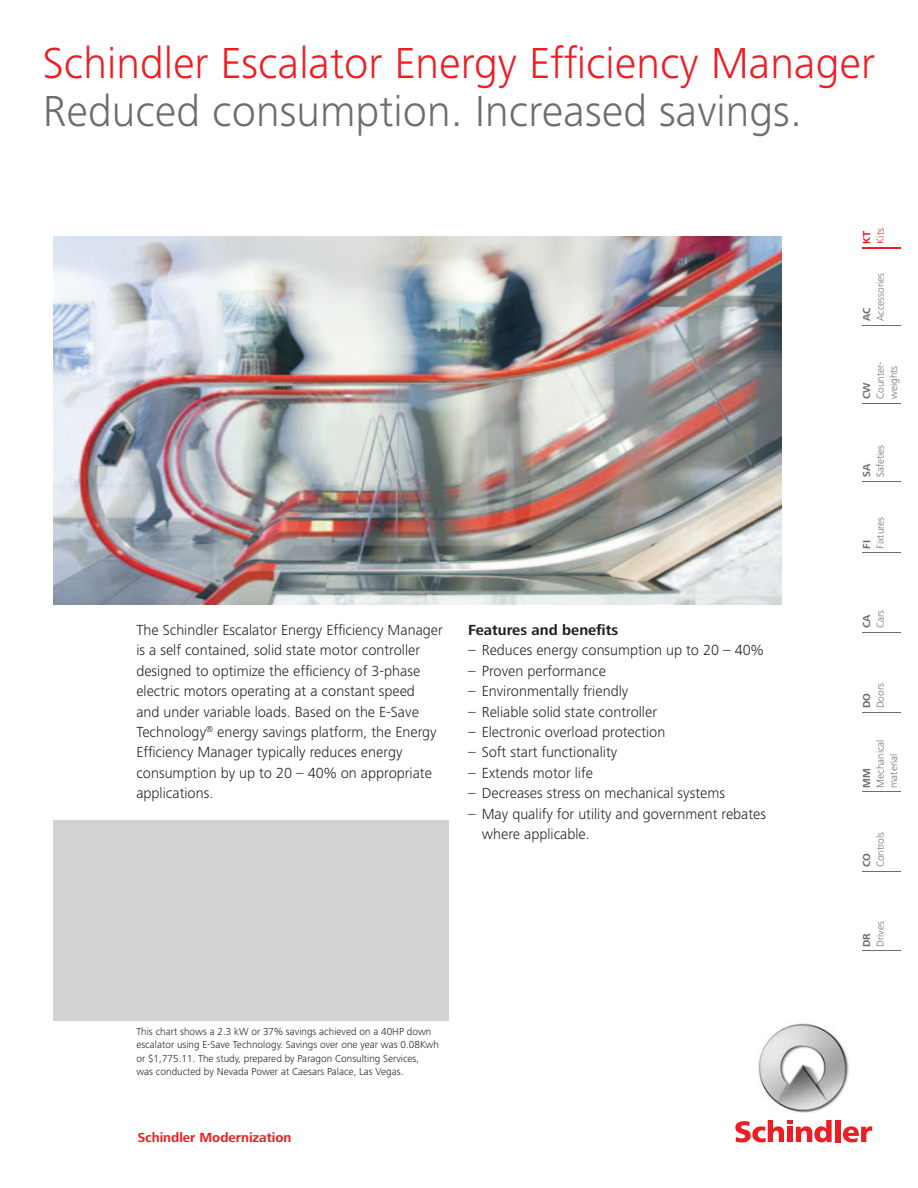
<style>
.page{position:relative;width:918px;height:1188px;background:#fff}
.page>*{position:absolute;margin:0;border:0;box-sizing:border-box;transform-origin:0 0}
.t1{font:300 45px "Frutiger Next LT";color:#ee1d23}
.t2{font:300 45px "Frutiger Next LT";color:#6c6d70}
.t3{font:300 15.15px/20.4px "Frutiger Next LT";color:#231f20}
.t4{font:700 15.15px "Frutiger Next LT";color:#231f20}
.t5{font:700 13.65px "Frutiger Next LT";color:#ee1d23}
.t6{font:300 10.5px/13.5px "Frutiger Next LT";color:#231f20}
.t7{font:300 10.5px "Frutiger Next LT";color:#6c6d70}
.t8{font:700 10.5px "Frutiger Next LT";color:#6c6d70}
.t9{font:300 10.5px "Frutiger Next LT";color:#ee1d23}
.t10{font:700 10.5px "Frutiger Next LT";color:#ee1d23}
</style>
<div class="page">
<img style="left:53px;top:237px;width:729px;height:367px">
<div style="left:53px;top:820px;width:396px;height:200px;background:#d1d2d4"></div>
<hr style="left:862px;top:247px;width:39px;height:1px;background:#ee1d23">
<hr style="left:862px;top:325px;width:39px;height:1px;background:#6c6d70">
<hr style="left:862px;top:403px;width:39px;height:1px;background:#6c6d70">
<hr style="left:862px;top:481px;width:39px;height:1px;background:#6c6d70">
<hr style="left:862px;top:553px;width:39px;height:1px;background:#6c6d70">
<hr style="left:862px;top:632px;width:39px;height:1px;background:#6c6d70">
<hr style="left:862px;top:712px;width:39px;height:1px;background:#6c6d70">
<hr style="left:862px;top:792px;width:39px;height:1px;background:#6c6d70">
<hr style="left:862px;top:871px;width:39px;height:1px;background:#6c6d70">
<hr style="left:862px;top:951px;width:39px;height:1px;background:#6c6d70">
<svg style="left:735px;top:1120px;width:97px;height:22px"></svg>
<div style="left:835px;top:1120px;width:6px;height:22px;background:#ee1d23"></div>
<svg style="left:843px;top:1126px;width:29px;height:16px"></svg>
<img style="left:758px;top:1023px;width:91px;height:90px">
<p class="t1" style="left:43px;top:45px;width:834px">Schindler Escalator Energy Efficiency Manager</p>
<h1 class="t2" style="left:43px;top:93px;width:761px">Reduced consumption. Increased savings.</h1>
<p class="t9" style="left:876px;top:244px;width:17px;rotate:-90deg">Kits</p>
<p class="t10" style="left:863px;top:244px;width:14px;rotate:-90deg">KT</p>
<p class="t7" style="left:876px;top:321px;width:50px;rotate:-90deg">Accessories</p>
<p class="t8" style="left:863px;top:321px;width:15px;rotate:-90deg">AC</p>
<p class="t7" style="left:876px;top:399px;width:39px;rotate:-90deg">Counter-</p>
<p class="t7" style="left:890px;top:399px;width:35px;rotate:-90deg">weights</p>
<p class="t8" style="left:863px;top:399px;width:18px;rotate:-90deg">CW</p>
<p class="t7" style="left:876px;top:477px;width:34px;rotate:-90deg">Safeties</p>
<p class="t8" style="left:863px;top:477px;width:15px;rotate:-90deg">SA</p>
<p class="t3" style="left:136px;top:621px;width:308px">The Schindler Escalator Energy Efficiency Manager is a self contained, solid state motor controller designed to optimize the efficiency of 3-phase electric motors operating at a constant speed<br>and under variable loads. Based on the E-Save Technology<sup>®</sup> energy savings platform, the Energy Efficiency Manager typically reduces energy consumption by up to 20 – 40% on appropriate applications.</p>
<p class="t4" style="left:468px;top:624px;width:152px">Features and benefits</p>
<p class="t3" style="left:468px;top:641px;width:297px">– Reduces energy consumption up to 20 – 40%</p>
<p class="t3" style="left:468px;top:662px;width:139px">– Proven performance</p>
<p class="t3" style="left:468px;top:682px;width:162px">– Environmentally friendly</p>
<p class="t3" style="left:468px;top:703px;width:190px">– Reliable solid state controller</p>
<p class="t3" style="left:468px;top:723px;width:199px">– Electronic overload protection</p>
<p class="t3" style="left:468px;top:743px;width:151px">– Soft start functionality</p>
<p class="t3" style="left:468px;top:764px;width:126px">– Extends motor life</p>
<p class="t3" style="left:468px;top:784px;width:258px">– Decreases stress on mechanical systems</p>
<p class="t3" style="left:482px;top:805px;width:286px;text-indent:-14px">– May qualify for utility and government rebates where applicable.</p>
<p class="t6" style="left:136px;top:1025px;width:304px">This chart shows a 2.3 kW or 37% savings achieved on a 40HP down escalator using E-Save Technology. Savings over one year was 0.08Kwh or $1,775.11. The study, prepared by Paragon Consulting Services,<br>was conducted by Nevada Power at Caesars Palace, Las Vegas.</p>
<p class="t5" style="left:138px;top:1132px;width:155px">Schindler Modernization</p>
<p class="t7" style="left:876px;top:549px;width:34px;rotate:-90deg">Fixtures</p>
<p class="t8" style="left:863px;top:549px;width:10px;rotate:-90deg">FI</p>
<p class="t7" style="left:876px;top:628px;width:20px;rotate:-90deg">Cars</p>
<p class="t8" style="left:863px;top:628px;width:15px;rotate:-90deg">CA</p>
<p class="t7" style="left:876px;top:708px;width:27px;rotate:-90deg">Doors</p>
<p class="t8" style="left:863px;top:708px;width:17px;rotate:-90deg">DO</p>
<p class="t7" style="left:876px;top:788px;width:50px;rotate:-90deg">Mechanical</p>
<p class="t7" style="left:890px;top:788px;width:36px;rotate:-90deg">material</p>
<p class="t8" style="left:863px;top:788px;width:21px;rotate:-90deg">MM</p>
<p class="t7" style="left:876px;top:867px;width:37px;rotate:-90deg">Controls</p>
<p class="t8" style="left:863px;top:867px;width:15px;rotate:-90deg">CO</p>
<p class="t7" style="left:876px;top:947px;width:27px;rotate:-90deg">Drives</p>
<p class="t8" style="left:863px;top:947px;width:15px;rotate:-90deg">DR</p>
</div>
